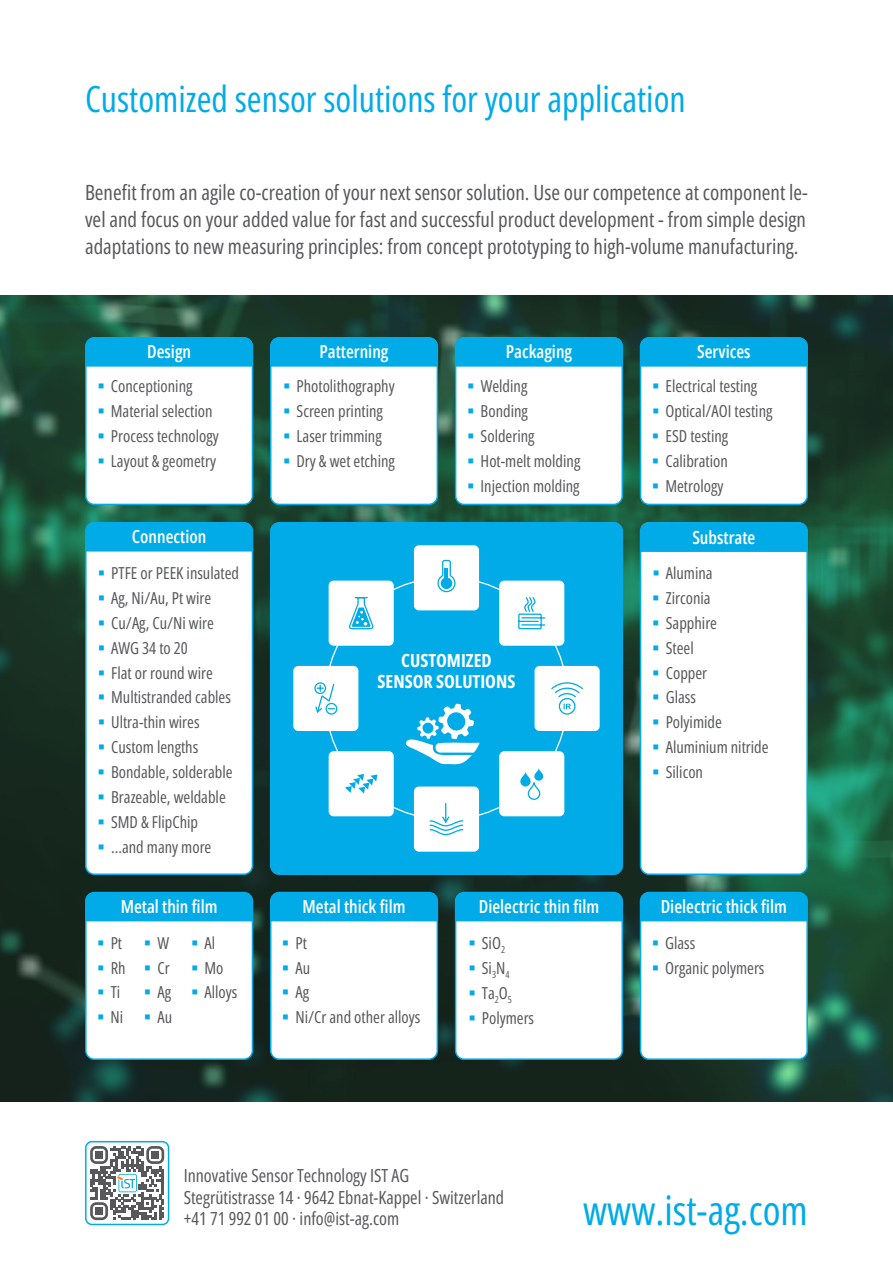
<style>
.page{position:relative;width:893px;height:1263px;background:#fff}
.page>*{position:absolute;margin:0;border:0;box-sizing:border-box;transform-origin:0 0}
.t1{font:40.5px "Open Sans Condensed";color:#00abe7}
.t2{font:36px "Open Sans Condensed";color:#00abe7}
.t3{font:21px/27px "Open Sans Condensed";color:#57585a;text-align:justify}
.t4{font:700 18.3px/21.9px "Open Sans Condensed";color:#fff;text-align:center}
.t5{font:600 18px "Open Sans Condensed";color:#fff}
.t6{font:18px/21.6px "Open Sans Condensed";color:#57585a}
.t7{font:16.5px/24.9px "Open Sans Condensed";color:#57585a}
</style>
<div class="page">
<img style="left:0;top:295px;width:893px;height:807px">
<div style="left:85px;top:1141px;width:84px;height:84px;border:2px solid #00abe7;border-radius:6px"></div>
<svg style="left:90px;top:1146px;width:74px;height:74px"></svg>
<div style="left:86px;top:338px;width:166px;height:166px;background:#fff;border-radius:9px"></div>
<div style="left:85px;top:337px;width:168px;height:168px;border:2px solid #00abe7;border-radius:9px"></div>
<div style="left:86px;top:523px;width:166px;height:351px;background:#fff;border-radius:9px"></div>
<div style="left:85px;top:522px;width:168px;height:353px;border:2px solid #00abe7;border-radius:9px"></div>
<div style="left:86px;top:892px;width:166px;height:167px;background:#fff;border-radius:9px"></div>
<div style="left:85px;top:892px;width:168px;height:168px;border:2px solid #00abe7;border-radius:9px"></div>
<div style="left:271px;top:338px;width:166px;height:166px;background:#fff;border-radius:9px"></div>
<div style="left:270px;top:337px;width:168px;height:168px;border:2px solid #00abe7;border-radius:9px"></div>
<div style="left:271px;top:523px;width:351px;height:351px;background:#00abe7"></div>
<div style="left:414px;top:545px;width:65px;height:65px;background:#fff;border-radius:5px"></div>
<div style="left:499px;top:581px;width:65px;height:65px;background:#fff;border-radius:5px"></div>
<div style="left:535px;top:666px;width:65px;height:65px;background:#fff;border-radius:5px"></div>
<div style="left:499px;top:751px;width:65px;height:65px;background:#fff;border-radius:5px"></div>
<div style="left:414px;top:786px;width:65px;height:66px;background:#fff;border-radius:5px"></div>
<div style="left:329px;top:751px;width:65px;height:65px;background:#fff;border-radius:5px"></div>
<div style="left:293px;top:666px;width:65px;height:65px;background:#fff;border-radius:5px"></div>
<div style="left:329px;top:581px;width:65px;height:65px;background:#fff;border-radius:5px"></div>
<svg style="left:348px;top:597px;width:26px;height:33px"></svg>
<svg style="left:314px;top:682px;width:24px;height:33px"></svg>
<svg style="left:345px;top:774px;width:32px;height:20px"></svg>
<svg style="left:520px;top:768px;width:23px;height:32px"></svg>
<svg style="left:551px;top:682px;width:32px;height:33px"></svg>
<svg style="left:437px;top:559px;width:109px;height:71px"></svg>
<svg style="left:429px;top:803px;width:35px;height:33px"></svg>
<svg style="left:406px;top:703px;width:74px;height:64px"></svg>
<div style="left:270px;top:522px;width:353px;height:353px;border:2px solid #00abe7;border-radius:9px"></div>
<div style="left:271px;top:892px;width:166px;height:167px;background:#fff;border-radius:9px"></div>
<div style="left:270px;top:892px;width:168px;height:168px;border:2px solid #00abe7;border-radius:9px"></div>
<div style="left:456px;top:338px;width:166px;height:166px;background:#fff;border-radius:9px"></div>
<div style="left:455px;top:337px;width:168px;height:168px;border:2px solid #00abe7;border-radius:9px"></div>
<div style="left:456px;top:892px;width:166px;height:167px;background:#fff;border-radius:9px"></div>
<div style="left:455px;top:892px;width:168px;height:168px;border:2px solid #00abe7;border-radius:9px"></div>
<div style="left:640px;top:338px;width:167px;height:166px;background:#fff;border-radius:9px"></div>
<div style="left:640px;top:337px;width:168px;height:168px;border:2px solid #00abe7;border-radius:9px"></div>
<div style="left:640px;top:523px;width:167px;height:351px;background:#fff;border-radius:9px"></div>
<div style="left:640px;top:522px;width:168px;height:353px;border:2px solid #00abe7;border-radius:9px"></div>
<div style="left:640px;top:892px;width:167px;height:167px;background:#fff;border-radius:9px"></div>
<div style="left:640px;top:892px;width:168px;height:168px;border:2px solid #00abe7;border-radius:9px"></div>
<div style="left:86px;top:523px;width:166px;height:28px;background:#00abe7"></div>
<div style="left:86px;top:338px;width:166px;height:29px;background:#00abe7"></div>
<div style="left:271px;top:338px;width:166px;height:29px;background:#00abe7"></div>
<div style="left:456px;top:338px;width:166px;height:29px;background:#00abe7"></div>
<div style="left:640px;top:338px;width:167px;height:29px;background:#00abe7"></div>
<div style="left:640px;top:523px;width:167px;height:29px;background:#00abe7"></div>
<div style="left:640px;top:892px;width:167px;height:29px;background:#00abe7"></div>
<div style="left:456px;top:892px;width:166px;height:29px;background:#00abe7"></div>
<div style="left:271px;top:892px;width:166px;height:29px;background:#00abe7"></div>
<div style="left:86px;top:892px;width:166px;height:29px;background:#00abe7"></div>
<h2 class="t2" style="left:85px;top:74px;width:602px">Customized sensor solutions for your application</h2>
<p class="t3" style="left:85px;top:178px;width:724px">Benefit from an agile co-creation of your next sensor solution. Use our competence at component le&shy;vel and focus on your added value for fast and successful product development - from simple design adaptations to new measuring principles: from concept prototyping to high-volume manufacturing.</p>
<p class="t5" style="left:147px;top:339px;width:46px">Design</p>
<p class="t5" style="left:320px;top:339px;width:70px">Patterning</p>
<p class="t5" style="left:506px;top:339px;width:68px">Packaging</p>
<p class="t5" style="left:697px;top:339px;width:55px">Services</p>
<p class="t7" style="left:111px;top:373px;width:109px">Conceptioning<br>Material selection<br>Process technology<br>Layout &amp; geometry</p>
<p class="t7" style="left:296px;top:373px;width:100px">Photolithography<br>Screen printing<br>Laser trimming<br>Dry &amp; wet etching</p>
<p class="t7" style="left:481px;top:373px;width:101px">Welding<br>Bonding<br>Soldering<br>Hot-melt molding<br>Injection molding</p>
<p class="t7" style="left:665px;top:373px;width:109px">Electrical testing<br>Optical/AOI testing<br>ESD testing<br>Calibration<br>Metrology</p>
<p class="t5" style="left:132px;top:524px;width:76px">Connection</p>
<p class="t5" style="left:692px;top:524px;width:65px">Substrate</p>
<p class="t7" style="left:111px;top:560px;width:130px">PTFE or PEEK insulated<br>Ag, Ni/Au, Pt wire<br>Cu/Ag, Cu/Ni wire<br>AWG 34 to 20<br>Flat or round wire<br>Multistranded cables<br>Ultra-thin wires<br>Custom lengths<br>Bondable, solderable<br>Brazeable, weldable<br>SMD &amp; FlipChip<br>...and many more</p>
<p class="t7" style="left:666px;top:560px;width:104px">Alumina<br>Zirconia<br>Sapphire<br>Steel<br>Copper<br>Glass<br>Polyimide<br>Aluminium nitride<br>Silicon</p>
<p class="t4" style="left:378px;top:648px;width:139px">CUSTOMIZED<br>SENSOR SOLUTIONS</p>
<p class="t5" style="left:479px;top:894px;width:122px">Dielectric thin film</p>
<p class="t5" style="left:121px;top:894px;width:98px">Metal thin film</p>
<p class="t5" style="left:303px;top:894px;width:104px">Metal thick film</p>
<p class="t5" style="left:661px;top:894px;width:128px">Dielectric thick film</p>
<p class="t7" style="left:482px;top:930px;width:54px">SiO<sub>2<br></sub>Si<sub>3</sub>N<sub>4<br></sub>Ta<sub>2</sub>O<sub>5<br></sub>Polymers</p>
<p class="t7" style="left:111px;top:930px;width:16px">Pt<br>Rh<br>Ti<br>Ni</p>
<p class="t7" style="left:157px;top:930px;width:16px">W<br>Cr<br>Ag<br>Au</p>
<p class="t7" style="left:205px;top:930px;width:34px">Al<br>Mo<br>Alloys</p>
<p class="t7" style="left:295px;top:930px;width:126px">Pt<br>Au<br>Ag<br>Ni/Cr and other alloys</p>
<p class="t7" style="left:665px;top:930px;width:101px">Glass<br>Organic polymers</p>
<p class="t6" style="left:184px;top:1164px;width:322px">Innovative Sensor Technology IST AG<br>Stegrütistrasse 14 · 9642 Ebnat-Kappel · Switzerland +41 71 992 01 00 · info@ist-ag.com</p>
<h1 class="t1" style="left:583px;top:1183px;width:226px">www.ist-ag.com</h1>
</div>
